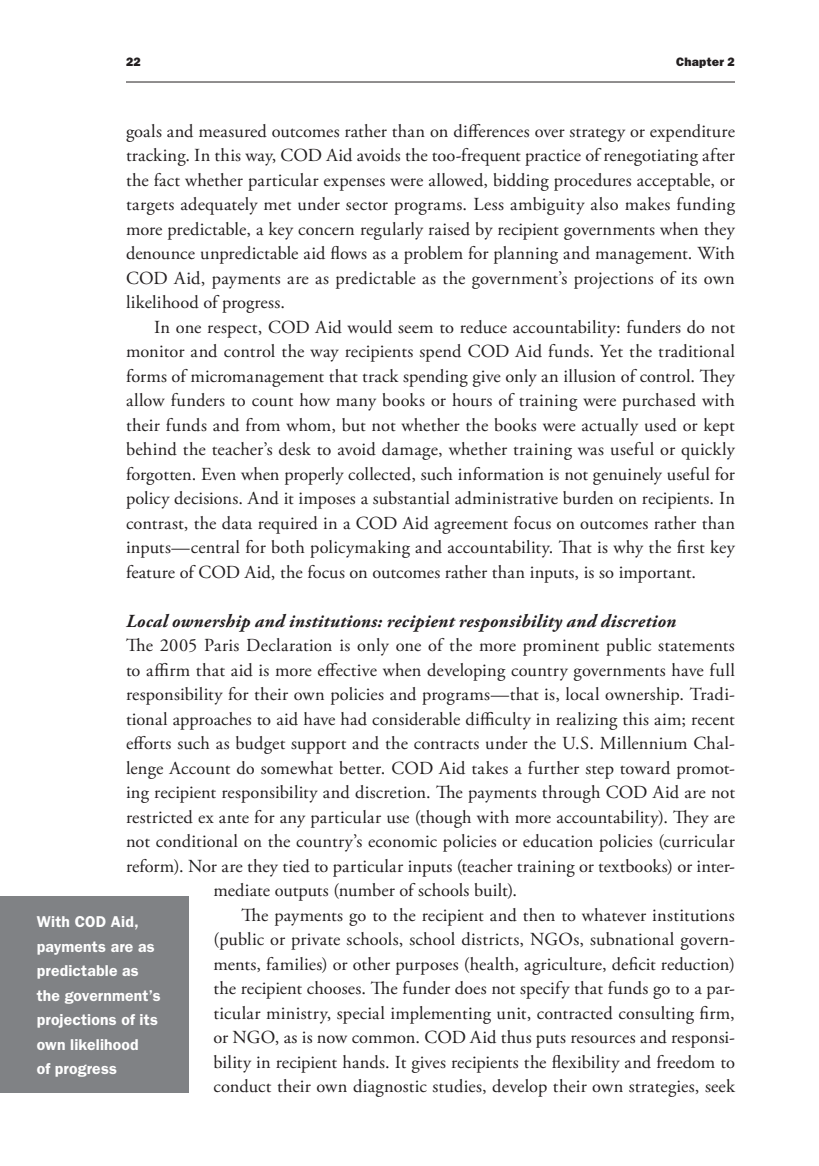
<style>
.page{position:relative;width:819px;height:1166px;background:#fff}
.page>*{position:absolute;margin:0;border:0;box-sizing:border-box;transform-origin:0 0}
.t1{font:18.38px/24.5px "Adobe Garamond Pro";letter-spacing:.01em;color:#231f20;text-align:justify}
.t2{font:italic 700 18.38px "Adobe Garamond Pro";letter-spacing:.015em;color:#231f20}
.t3{font:600 15.75px/24.5px "ITC Franklin Gothic Std";letter-spacing:.01em;color:#fff}
.t4{font:12.25px "ITC Franklin Gothic Std Hvy";letter-spacing:.02em;color:#231f20}
</style>
<div class="page">
<hr style="left:126px;top:82px;width:609px;height:1px;background:#231f20">
<div style="left:0;top:896px;width:189px;height:196px;background:#808285"></div>
<p class="t4" style="left:126px;top:55px;width:16px">22</p>
<p class="t4" style="left:676px;top:55px;width:60px">Chapter 2</p>
<p class="t1" style="left:126px;top:119px;width:611px">goals and measured outcomes rather than on differences over strategy or expenditure tracking. In this way, COD Aid avoids the too-frequent practice of renegotiating after the fact whether particular expenses were allowed, bidding procedures acceptable, or targets adequately met under sector programs. Less ambiguity also makes funding more predictable, a key concern regularly raised by recipient governments when they denounce unpredictable aid flows as a problem for planning and management. With COD Aid, payments are as predictable as the government’s projections of its own likelihood of progress.</p>
<p class="t1" style="left:126px;top:315px;width:611px;text-indent:28px">In one respect, COD Aid would seem to reduce accountability: funders do not monitor and control the way recipients spend COD Aid funds. Yet the traditional forms of micromanagement that track spending give only an illusion of control. They allow funders to count how many books or hours of training were purchased with their funds and from whom, but not whether the books were actually used or kept behind the teacher’s desk to avoid damage, whether training was useful or quickly forgotten. Even when properly collected, such information is not genuinely useful for policy decisions. And it imposes a substantial administrative burden on recipients. In contrast, the data required in a COD Aid agreement focus on outcomes rather than inputs—central for both policymaking and accountability. That is why the first key feature of COD Aid, the focus on outcomes rather than inputs, is so important.</p>
<p class="t2" style="left:126px;top:610px;width:552px">Local ownership and institutions: recipient responsibility and discretion</p>
<p class="t1" style="left:126px;top:634px;width:610px">The 2005 Paris Declaration is only one of the more prominent public statements</p>
<p class="t1" style="left:126px;top:658px;width:611px">to affirm that aid is more effective when developing country governments have full</p>
<p class="t1" style="left:126px;top:683px;width:611px">responsibility for their own policies and programs—that is, local ownership. Tradi-</p>
<p class="t1" style="left:126px;top:707px;width:610px">tional approaches to aid have had considerable difficulty in realizing this aim; recent</p>
<p class="t1" style="left:126px;top:732px;width:611px">efforts such as budget support and the contracts under the U.S. Millennium Chal-</p>
<p class="t1" style="left:126px;top:756px;width:611px">lenge Account do somewhat better. COD Aid takes a further step toward promot-</p>
<p class="t1" style="left:126px;top:781px;width:611px">ing recipient responsibility and discretion. The payments through COD Aid are not</p>
<p class="t1" style="left:126px;top:805px;width:611px">restricted ex ante for any particular use (though with more accountability). They are</p>
<p class="t1" style="left:126px;top:830px;width:610px">not conditional on the country’s economic policies or education policies (curricular</p>
<p class="t1" style="left:126px;top:854px;width:611px">reform). Nor are they tied to particular inputs (teacher training or textbooks) or inter-</p>
<p class="t1" style="left:214px;top:879px;width:305px">mediate outputs (number of schools built).</p>
<p class="t1" style="left:242px;top:903px;width:495px">The payments go to the recipient and then to whatever institutions</p>
<p class="t1" style="left:214px;top:928px;width:523px">(public or private schools, school districts, NGOs, subnational govern-</p>
<p class="t1" style="left:214px;top:952px;width:523px">ments, families) or other purposes (health, agriculture, deficit reduction)</p>
<p class="t1" style="left:214px;top:977px;width:523px">the recipient chooses. The funder does not specify that funds go to a par-</p>
<p class="t1" style="left:214px;top:1001px;width:523px">ticular ministry, special implementing unit, contracted consulting firm,</p>
<p class="t1" style="left:214px;top:1026px;width:523px">or NGO, as is now common. COD Aid thus puts resources and responsi-</p>
<p class="t1" style="left:214px;top:1050px;width:523px">bility in recipient hands. It gives recipients the flexibility and freedom to</p>
<p class="t1" style="left:214px;top:1075px;width:523px">conduct their own diagnostic studies, develop their own strategies, seek</p>
<p class="t3" style="left:37px;top:909px;width:125px">With COD Aid, payments are as predictable as the government’s projections of its own likelihood<br>of progress</p>
</div>
